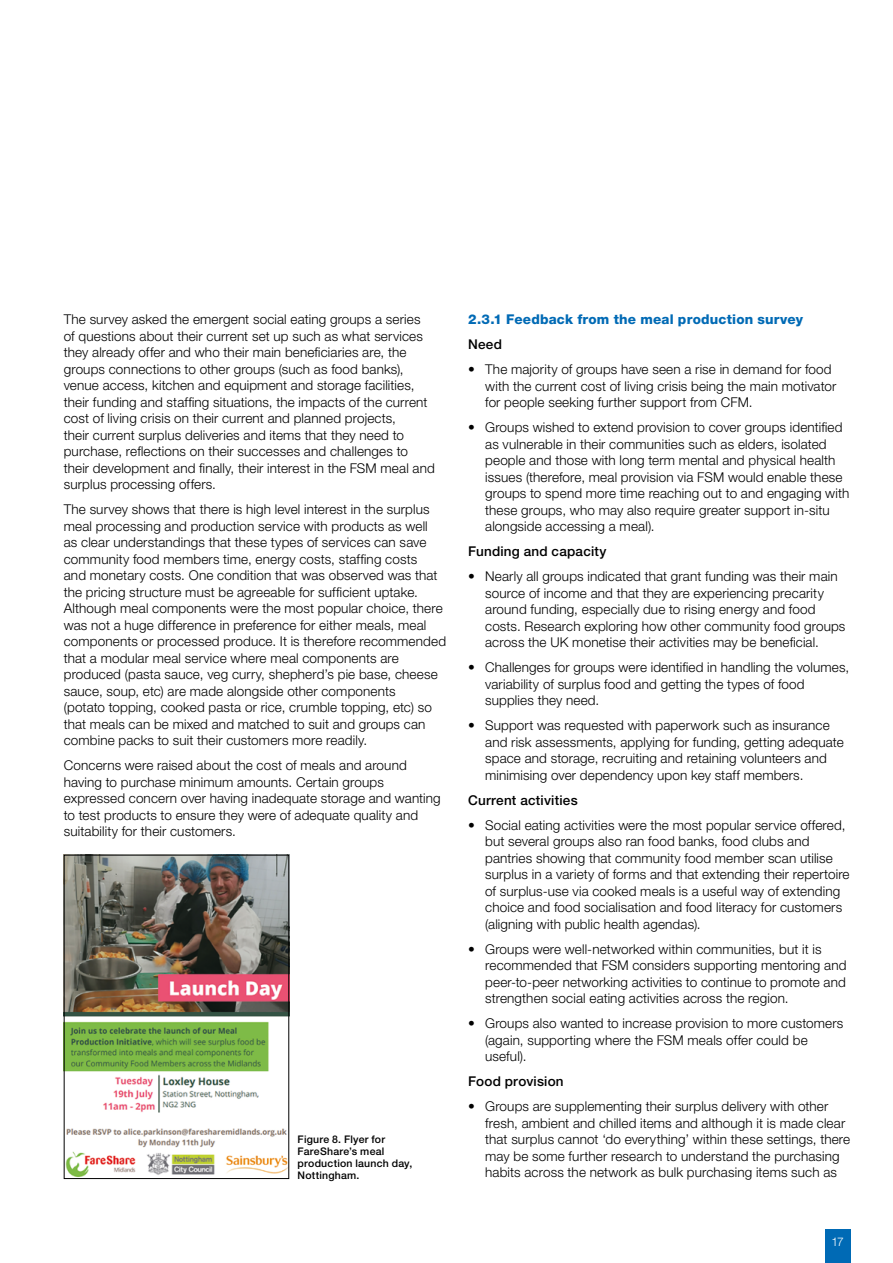
<style>
.page{position:relative;width:893px;height:1263px;background:#fff}
.page>*{position:absolute;margin:0;border:0;box-sizing:border-box;transform-origin:0 0}
.t1{font:300 13.5px/16.5px "Helvetica Neue LT Std";letter-spacing:.01em;color:#000}
.t2{font:500 13.5px "Helvetica Neue LT Std";letter-spacing:.015em;color:#000}
.t3{font:800 13.5px "Helvetica Neue LT Std";letter-spacing:.015em;color:#006ab5}
.t4{font:300 12px "Helvetica Neue LT Std";color:#fff}
.t5{font:500 10.5px/12px "Helvetica Neue LT Std";letter-spacing:.02em;color:#000}
</style>
<div class="page">
<div style="left:825px;top:1229px;width:25px;height:34px;background:#006ab5"></div>
<img style="left:66px;top:857px;width:221px;height:320px">
<div style="left:64px;top:855px;width:225px;height:324px;border:1px solid #000"></div>
<p class="t1" style="left:64px;top:311px;width:373px">The survey asked the emergent social eating groups a series<br>of questions about their current set up such as what services they already offer and who their main beneficiaries are, the groups connections to other groups (such as food banks), venue access, kitchen and equipment and storage facilities, their funding and staffing situations, the impacts of the current cost of living crisis on their current and planned projects,<br>their current surplus deliveries and items that they need to purchase, reflections on their successes and challenges to their development and finally, their interest in the FSM meal and surplus processing offers.</p>
<p class="t1" style="left:64px;top:501px;width:384px">The survey shows that there is high level interest in the surplus meal processing and production service with products as well<br>as clear understandings that these types of services can save community food members time, energy costs, staffing costs<br>and monetary costs. One condition that was observed was that the pricing structure must be agreeable for sufficient uptake.<br>Although meal components were the most popular choice, there was not a huge difference in preference for either meals, meal components or processed produce. It is therefore recommended that a modular meal service where meal components are produced (pasta sauce, veg curry, shepherd’s pie base, cheese sauce, soup, etc) are made alongside other components<br>(potato topping, cooked pasta or rice, crumble topping, etc) so that meals can be mixed and matched to suit and groups can combine packs to suit their customers more readily.</p>
<p class="t1" style="left:64px;top:757px;width:378px">Concerns were raised about the cost of meals and around having to purchase minimum amounts. Certain groups expressed concern over having inadequate storage and wanting to test products to ensure they were of adequate quality and suitability for their customers.</p>
<p class="t5" style="left:298px;top:1133px;width:116px">Figure 8. Flyer for<br>FareShare’s meal production launch day,<br>Nottingham.</p>
<p class="t3" style="left:468px;top:311px;width:336px">2.3.1 Feedback from the meal production survey</p>
<p class="t2" style="left:468px;top:336px;width:35px">Need</p>
<p class="t1" style="left:485px;top:361px;width:353px;text-indent:-17px">• The majority of groups have seen a rise in demand for food with the current cost of living crisis being the main motivator for people seeking further support from CFM.</p>
<p class="t1" style="left:485px;top:419px;width:366px;text-indent:-17px">• Groups wished to extend provision to cover groups identified as vulnerable in their communities such as elders, isolated people and those with long term mental and physical health issues (therefore, meal provision via FSM would enable these groups to spend more time reaching out to and engaging with these groups, who may also require greater support in-situ alongside accessing a meal).</p>
<p class="t2" style="left:468px;top:543px;width:140px">Funding and capacity</p>
<p class="t1" style="left:485px;top:568px;width:362px;text-indent:-17px">• Nearly all groups indicated that grant funding was their main source of income and that they are experiencing precarity around funding, especially due to rising energy and food costs. Research exploring how other community food groups across the UK monetise their activities may be beneficial.</p>
<p class="t1" style="left:485px;top:659px;width:366px;text-indent:-17px">• Challenges for groups were identified in handling the volumes, variability of surplus food and getting the types of food supplies they need.</p>
<p class="t1" style="left:485px;top:717px;width:360px;text-indent:-17px">• Support was requested with paperwork such as insurance and risk assessments, applying for funding, getting adequate space and storage, recruiting and retaining volunteers and minimising over dependency upon key staff members.</p>
<p class="t2" style="left:468px;top:792px;width:111px">Current activities</p>
<p class="t1" style="left:485px;top:816px;width:366px;text-indent:-17px">• Social eating activities were the most popular service offered, but several groups also ran food banks, food clubs and pantries showing that community food member scan utilise surplus in a variety of forms and that extending their repertoire of surplus-use via cooked meals is a useful way of extending choice and food socialisation and food literacy for customers (aligning with public health agendas).</p>
<p class="t1" style="left:485px;top:940px;width:363px;text-indent:-17px">• Groups were well-networked within communities, but it is recommended that FSM considers supporting mentoring and peer-to-peer networking activities to continue to promote and strengthen social eating activities across the region.</p>
<p class="t1" style="left:485px;top:1015px;width:360px;text-indent:-17px">• Groups also wanted to increase provision to more customers (again, supporting where the FSM meals offer could be useful).</p>
<p class="t2" style="left:468px;top:1073px;width:97px">Food provision</p>
<p class="t1" style="left:485px;top:1098px;width:367px;text-indent:-17px">• Groups are supplementing their surplus delivery with other fresh, ambient and chilled items and although it is made clear that surplus cannot ‘do everything’ within these settings, there may be some further research to understand the purchasing habits across the network as bulk purchasing items such as</p>
<p class="t4" style="left:831px;top:1234px;width:14px">17</p>
</div>
